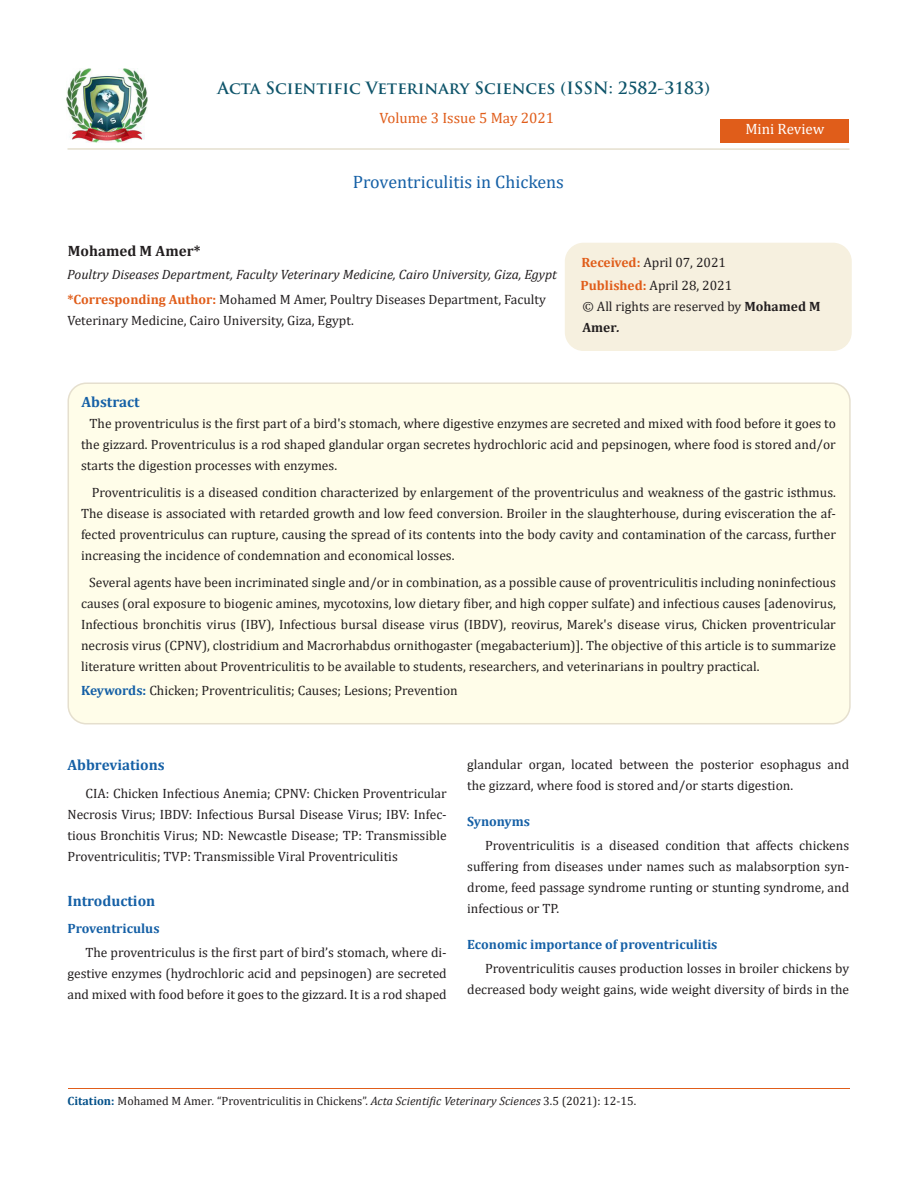
<style>
.page{position:relative;width:917px;height:1188px;background:#fff}
.page>*{position:absolute;margin:0;border:0;box-sizing:border-box;transform-origin:0 0}
.t1{font:18px "Cambria";color:#1560a6}
.t2{font:700 16.5px "Trajan Pro";color:#0e546a}
._13-OS-Keywords-cont{font:700 15px "Cambria";color:#1560a6}
.t3{font:15px "Cambria";color:#e05d1a}
.t4{font:700 15px "Cambria";color:#231f20}
.t5{font:15px "Cambria";color:#fff}
.t6{font:13.5px/21px "Cambria";color:#231f20;text-align:justify}
.t7{font:italic 13.5px "Cambria";color:#231f20}
.t8{font:700 13.5px "Cambria";color:#1560a6}
.t9{font:12px "Cambria";color:#231f20}
.s1{font-weight:700;color:#e05d1a}
.s2{font-weight:700}
.s3{font-weight:700;font-style:italic}
.s4{font-weight:700;color:#1560a6}
.s5{font-weight:700;color:#035089}
.s6{font-style:italic}
</style>
<div class="page">
<img style="left:67px;top:68px;width:80px;height:74px">
<div style="left:720px;top:119px;width:129px;height:23px;background:#e05d1a"></div>
<div style="left:565px;top:243px;width:286px;height:107px;background:#f6f0df;border-radius:18px"></div>
<div style="left:565px;top:243px;width:286px;height:108px;border:2px solid #f6f0df;border-radius:18px"></div>
<div style="left:68px;top:383px;width:781px;height:341px;background:#fffde9;border-radius:18px"></div>
<div style="left:67px;top:382px;width:783px;height:342px;border:2px solid #e5dfce;border-radius:18px"></div>
<hr style="left:68px;top:1089px;width:781px;height:1px;background:#e05d1a">
<hr style="left:67px;top:148px;width:782px;height:2px;background:#e5dfce">
<p class="t2" style="left:217px;top:77px;width:494px">Acta Scientific Veterinary Sciences (ISSN: 2582-3183)</p>
<p class="t3" style="left:379px;top:109px;width:176px">Volume 3 Issue 5 May 2021</p>
<p class="t1" style="left:353px;top:171px;width:213px">Proventriculitis in Chickens</p>
<p class="t5" style="left:745px;top:120px;width:81px">Mini Review</p>
<p class="t4" style="left:68px;top:241px;width:134px">Mohamed M Amer*</p>
<p class="t7" style="left:67px;top:265px;width:491px">Poultry Diseases Department, Faculty Veterinary Medicine, Cairo University, Giza, Egypt</p>
<p class="t6" style="left:67px;top:289px;width:480px"><span class="s1">*Corresponding Author:</span> Mohamed M Amer, Poultry Diseases Department, Faculty<br>Veterinary Medicine, Cairo University, Giza, Egypt.</p>
<p class="t6" style="left:581px;top:251px;width:146px"><span class="s1">Received:</span> April 07, 2021</p>
<p class="t6" style="left:580px;top:274px;width:153px"><span class="s1">Published:</span> April 28, 2021</p>
<p class="t6" style="left:582px;top:296px;width:239px">© All rights are reserved by <span class="s2">Mohamed M<br>Amer</span><span class="s3">.</span></p>
<p class="_13-OS-Keywords-cont" style="left:81px;top:391px;width:60px">Abstract</p>
<p class="t6" style="left:81px;top:413px;width:756px;text-indent:9px">The proventriculus is the first part of a bird's stomach, where digestive enzymes are secreted and mixed with food before it goes to the gizzard. Proventriculus is a rod shaped glandular organ secretes hydrochloric acid and pepsinogen, where food is stored and/or starts the digestion processes with enzymes.</p>
<p class="t6" style="left:81px;top:482px;width:756px;text-indent:11px">Proventriculitis is a diseased condition characterized by enlargement of the proventriculus and weakness of the gastric isthmus.<br>The disease is associated with retarded growth and low feed conversion. Broiler in the slaughterhouse, during evisceration the af&shy;fected proventriculus can rupture, causing the spread of its contents into the body cavity and contamination of the carcass, further increasing the incidence of condemnation and economical losses.</p>
<p class="t6" style="left:81px;top:572px;width:756px;text-indent:8px">Several agents have been incriminated single and/or in combination, as a possible cause of proventriculitis including noninfectious causes (oral exposure to biogenic amines, mycotoxins, low dietary fiber, and high copper sulfate) and infectious causes [adenovirus, Infectious bronchitis virus (IBV), Infectious bursal disease virus (IBDV), reovirus, Marek's disease virus, Chicken proventricular necrosis virus (CPNV), clostridium and Macrorhabdus ornithogaster (megabacterium)]. The objective of this article is to summarize literature written about Proventriculitis to be available to students, researchers, and veterinarians in poultry practical.</p>
<p class="t6" style="left:81px;top:679px;width:378px"><span class="s4">Keywords:</span> Chicken; Proventriculitis; Causes; Lesions; Prevention</p>
<p class="_13-OS-Keywords-cont" style="left:68px;top:755px;width:99px">Abbreviations</p>
<p class="t6" style="left:67px;top:782px;width:381px;text-indent:18px">CIA: Chicken Infectious Anemia; CPNV: Chicken Proventricular Necrosis Virus; IBDV: Infectious Bursal Disease Virus; IBV: Infec&shy;tious Bronchitis Virus; ND: Newcastle Disease; TP: Transmissible Proventriculitis; TVP: Transmissible Viral Proventriculitis</p>
<p class="_13-OS-Keywords-cont" style="left:67px;top:890px;width:89px">Introduction</p>
<p class="t8" style="left:67px;top:918px;width:94px">Proventriculus</p>
<p class="t6" style="left:67px;top:941px;width:381px;text-indent:18px">The proventriculus is the first part of bird’s stomach, where di&shy;gestive enzymes (hydrochloric acid and pepsinogen) are secreted and mixed with food before it goes to the gizzard. It is a rod shaped</p>
<p class="t6" style="left:467px;top:754px;width:383px">glandular organ, located between the posterior esophagus and the gizzard, where food is stored and/or starts digestion.</p>
<p class="t8" style="left:467px;top:812px;width:64px">Synonyms</p>
<p class="t6" style="left:467px;top:835px;width:383px;text-indent:18px">Proventriculitis is a diseased condition that affects chickens suffering from diseases under names such as malabsorption syn&shy;drome, feed passage syndrome runting or stunting syndrome, and infectious or TP.</p>
<p class="t8" style="left:467px;top:935px;width:252px">Economic importance of proventriculitis</p>
<p class="t6" style="left:467px;top:958px;width:383px;text-align:right">Proventriculitis causes production losses in broiler chickens by decreased body weight gains, wide weight diversity of birds in the</p>
<p class="t9" style="left:68px;top:1094px;width:570px"><span class="s5">Citation:</span> Mohamed M Amer<span class="s6">.</span> “Proventriculitis in Chickens”. <span class="s6">Acta Scientific Veterinary Sciences</span> 3.5 (2021): 12-15.</p>
</div>
